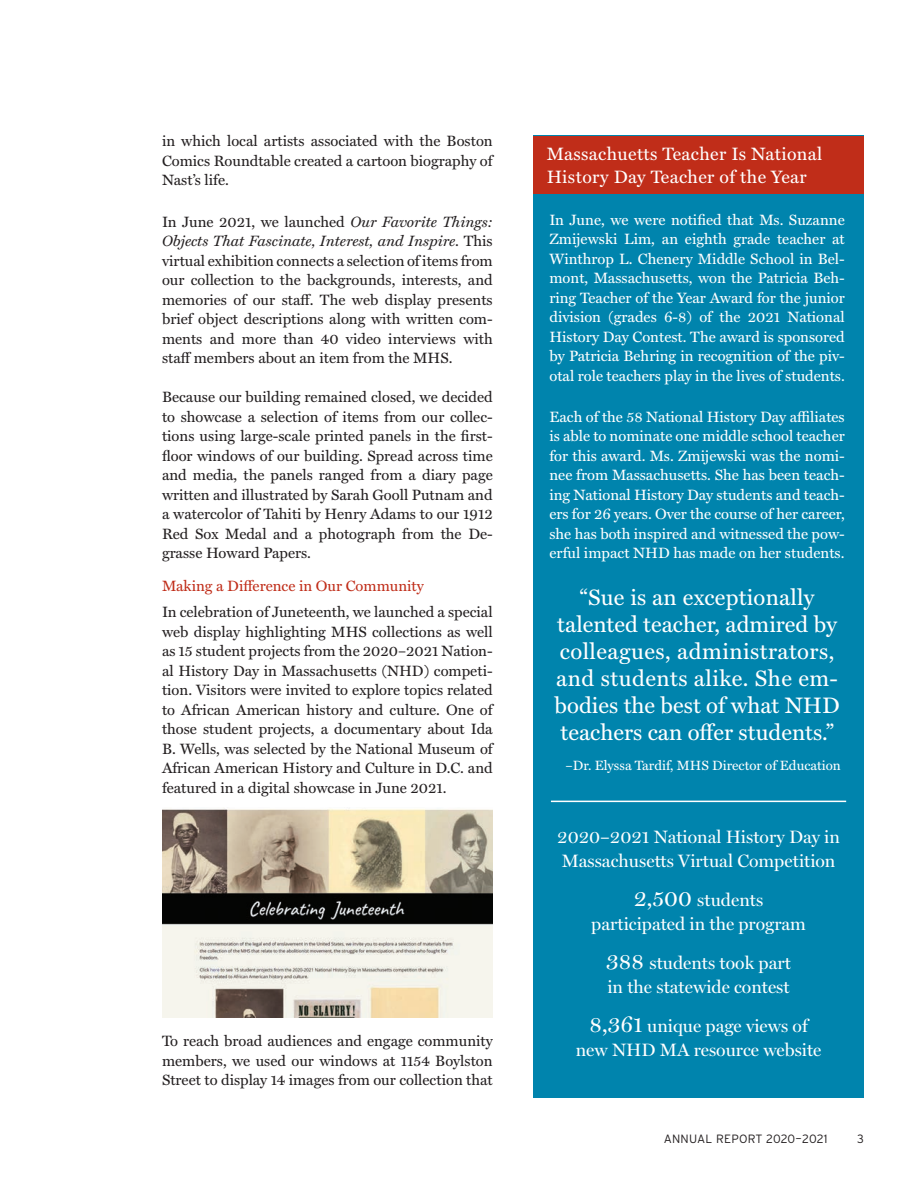
<style>
.page{position:relative;width:918px;height:1188px;background:#fff}
.page>*{position:absolute;margin:0;border:0;box-sizing:border-box;transform-origin:0 0}
.t1{font:22.5px/27px "Miller Text";letter-spacing:.005em;color:#fff;text-align:center}
.t2{font:18px/24px "Miller Display";color:#fff}
.t3{font:18px/22.5px "Miller Text";letter-spacing:.02em;color:#fff}
.t4{font:15px/19.5px "Miller Text";color:#231f20;text-align:justify}
.t5{font:15px/19.5px "Miller Text";color:#fff;text-align:justify}
.t6{font:15px "Miller Text";color:#c02d19}
.t7{font:13.5px "Miller Text";color:#fff}
.t8{font:300 12px "Interstate";letter-spacing:.02em;color:#231f20}
.s1{font-style:italic}
.s2{font-size:22.5px}
</style>
<div class="page">
<div style="left:533px;top:135px;width:331px;height:962px;background:#0084ad"></div>
<hr style="left:551px;top:801px;width:295px;height:1px;background:#fff">
<img style="left:162px;top:808px;width:331px;height:209px">
<div style="left:533px;top:136px;width:331px;height:57px;background:#c02d19"></div>
<p class="t4" style="left:162px;top:132px;width:332px">in which local artists associated with the Boston Comics Roundtable created a cartoon biography of Nast’s life.</p>
<p class="t4" style="left:162px;top:212px;width:332px">In June 2021, we launched <span class="s1">Our Favorite Things:<br>Objects That Fascinate, Interest, and Inspire</span>. This virtual exhibition connects a selection of items from our collection to the backgrounds, interests, and memories of our staff. The web display presents brief object descriptions along with written com&shy;ments and more than 40 video interviews with staff members about an item from the MHS.</p>
<p class="t4" style="left:162px;top:388px;width:332px">Because our building remained closed, we decided to showcase a selection of items from our collec&shy;tions using large-scale printed panels in the first&shy;floor windows of our building. Spread across time and media, the panels ranged from a diary page written and illustrated by Sarah Gooll Putnam and a watercolor of Tahiti by Henry Adams to our 1912<br>Red Sox Medal and a photograph from the De&shy;grasse Howard Papers.</p>
<p class="t6" style="left:162px;top:577px;width:263px">Making a Difference in Our Community</p>
<p class="t4" style="left:162px;top:603px;width:332px">In celebration of Juneteenth, we launched a special web display highlighting MHS collections as well as 15 student projects from the 2020–2021 Nation&shy;al History Day in Massachusetts (NHD) competi&shy;tion. Visitors were invited to explore topics related to African American history and culture. One of those student projects, a documentary about Ida B. Wells, was selected by the National Museum of African American History and Culture in D.C. and featured in a digital showcase in June 2021.</p>
<p class="t4" style="left:162px;top:1032px;width:332px">To reach broad audiences and engage community members, we used our windows at 1154 Boylston Street to display 14 images from our collection that</p>
<p class="t3" style="left:547px;top:143px;width:277px">Massachuetts Teacher Is National<br>History Day Teacher of the Year</p>
<p class="t5" style="left:549px;top:210px;width:297px">In June, we were notified that Ms. Suzanne Zmijewski Lim, an eighth grade teacher at Winthrop L. Chenery Middle School in Bel&shy;mont, Massachusetts, won the Patricia Beh&shy;ring Teacher of the Year Award for the junior division (grades 6-8) of the 2021 National History Day Contest. The award is sponsored by Patricia Behring in recognition of the piv&shy;otal role teachers play in the lives of students.</p>
<p class="t5" style="left:549px;top:407px;width:297px">Each of the 58 National History Day affiliates is able to nominate one middle school teacher for this award. Ms. Zmijewski was the nomi&shy;nee from Massachusetts. She has been teach&shy;ing National History Day students and teach&shy;ers for 26 years. Over the course of her career, she has both inspired and witnessed the pow&shy;erful impact NHD has made on her students.</p>
<p class="t1" style="left:555px;top:584px;width:286px">“Sue is an exceptionally talented teacher, admired by colleagues, administrators, and students alike. She em&shy;bodies the best of what NHD teachers can offer students.”</p>
<p class="t7" style="left:566px;top:757px;width:277px">–Dr. Elyssa Tardif, MHS Director of Education</p>
<p class="t2" style="left:557px;top:826px;width:284px">2020–2021 National History Day in<br>Massachusetts Virtual Competition</p>
<p class="t2" style="left:591px;top:889px;width:216px;text-align:center"><span class="s2">2,500</span> students participated in the program</p>
<p class="t2" style="left:606px;top:952px;width:186px"><span class="s2">388</span> students took part in the statewide contest</p>
<p class="t2" style="left:589px;top:1015px;width:220px"><span class="s2">8,361</span> unique page views of</p>
<p class="t2" style="left:576px;top:1039px;width:247px">new NHD MA resource website</p>
<p class="t8" style="left:664px;top:1132px;width:165px">ANNUAL REPORT 2020–2021</p>
<p class="t8" style="left:857px;top:1131px;width:8px">3</p>
</div>
